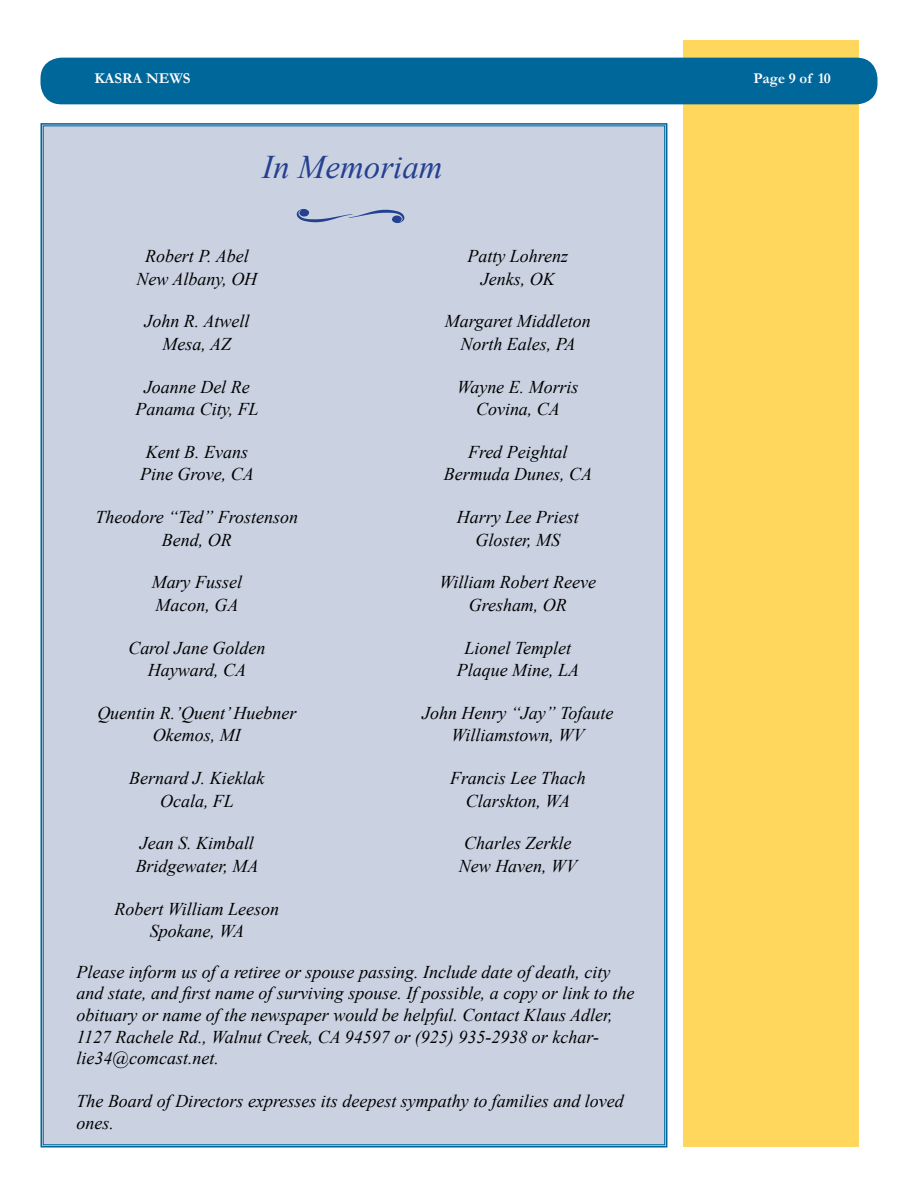
<style>
.page{position:relative;width:918px;height:1188px;background:#fff}
.page>*{position:absolute;margin:0;border:0;box-sizing:border-box;transform-origin:0 0}
.t1{font:italic 33px "Times New Roman";color:#25408f}
.t2{font:italic 18px/22.5px "Times New Roman";color:#000;text-align:center}
.t3{font:700 15px "Garamond";color:#fff}
</style>
<div class="page">
<div style="left:684px;top:40px;width:175px;height:1108px;background:#ffd75c"></div>
<div style="left:40px;top:58px;width:838px;height:46px;background:#00679b;border-radius:21px"></div>
<div style="left:40px;top:123px;width:628px;height:1025px;background:#cad2e2"></div>
<svg style="left:297px;top:209px;width:107px;height:14px"></svg>
<p class="t3" style="left:94px;top:68px;width:98px">KASRA NEWS</p>
<p class="t3" style="left:754px;top:68px;width:79px">Page 9 of 10</p>
<h1 class="t1" style="left:262px;top:144px;width:182px">In Memoriam</h1>
<p class="t2" style="left:136px;top:245px;width:122px">Robert P. Abel<br>New Albany, OH</p>
<p class="t2" style="left:144px;top:310px;width:106px">John R. Atwell<br>Mesa, AZ</p>
<p class="t2" style="left:135px;top:375px;width:125px">Joanne Del Re<br>Panama City, FL</p>
<p class="t2" style="left:140px;top:440px;width:115px">Kent B. Evans<br>Pine Grove, CA</p>
<p class="t2" style="left:96px;top:506px;width:204px">Theodore “Ted” Frostenson<br>Bend, OR</p>
<p class="t2" style="left:152px;top:571px;width:92px;text-align:left">Mary Fussel<br>Macon, GA</p>
<p class="t2" style="left:128px;top:636px;width:139px">Carol Jane Golden<br>Hayward, CA</p>
<p class="t2" style="left:97px;top:701px;width:201px">Quentin R.’Quent’ Huebner<br>Okemos, MI</p>
<p class="t2" style="left:129px;top:767px;width:137px">Bernard J. Kieklak<br>Ocala, FL</p>
<p class="t2" style="left:136px;top:832px;width:124px;text-align:left">Jean S. Kimball<br>Bridgewater, MA</p>
<p class="t2" style="left:115px;top:897px;width:166px">Robert William Leeson<br>Spokane, WA</p>
<p class="t2" style="left:468px;top:245px;width:102px">Patty Lohrenz<br>Jenks, OK</p>
<p class="t2" style="left:445px;top:310px;width:147px">Margaret Middleton<br>North Eales, PA</p>
<p class="t2" style="left:457px;top:375px;width:123px">Wayne E. Morris<br>Covina, CA</p>
<p class="t2" style="left:444px;top:440px;width:150px">Fred Peightal<br>Bermuda Dunes, CA</p>
<p class="t2" style="left:457px;top:506px;width:123px">Harry Lee Priest<br>Gloster, MS</p>
<p class="t2" style="left:440px;top:571px;width:158px">William Robert Reeve<br>Gresham, OR</p>
<p class="t2" style="left:457px;top:636px;width:124px">Lionel Templet<br>Plaque Mine, LA</p>
<p class="t2" style="left:422px;top:701px;width:193px">John Henry “Jay” Tofaute<br>Williamstown, WV</p>
<p class="t2" style="left:450px;top:767px;width:137px">Francis Lee Thach<br>Clarskton, WA</p>
<p class="t2" style="left:459px;top:832px;width:120px;text-align:left">Charles Zerkle<br>New Haven, WV</p>
<p class="t2" style="left:76px;top:961px;width:559px;line-height:21.6px;text-align:left">Please inform us of a retiree or spouse passing. Include date of death, city and state, and first name of surviving spouse. If possible, a copy or link to the obituary or name of the newspaper would be helpful. Contact Klaus Adler, 1127 Rachele Rd., Walnut Creek, CA 94597 or (925) 935-2938 or kchar&shy;lie34@comcast.net.</p>
<p class="t2" style="left:76px;top:1090px;width:549px;line-height:21.6px;text-align:left">The Board of Directors expresses its deepest sympathy to families and loved ones.</p>
</div>
